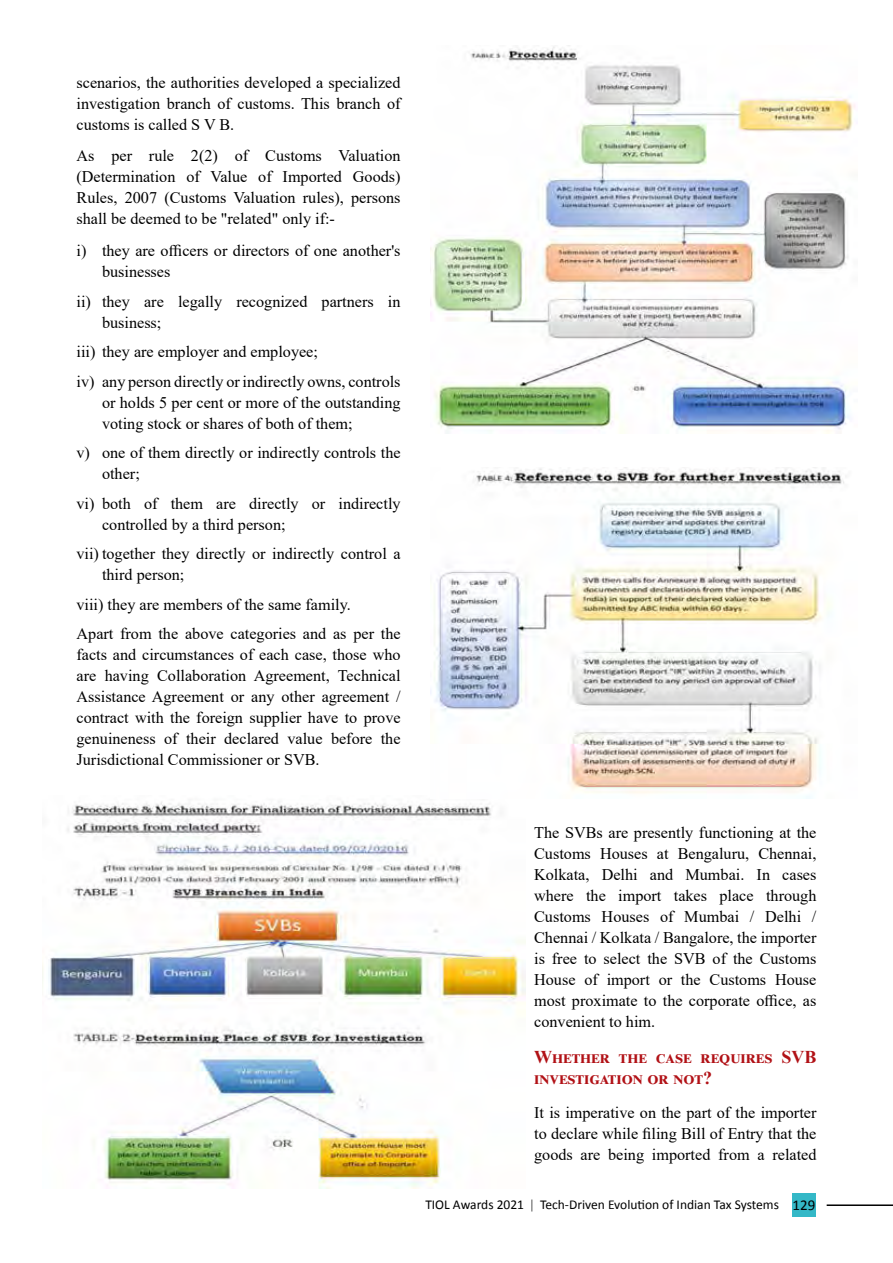
<style>
.page{position:relative;width:893px;height:1263px;background:#fff}
.page>*{position:absolute;margin:0;border:0;box-sizing:border-box;transform-origin:0 0}
.t1{font:700 18px/21px "Times New Roman";letter-spacing:.025em;color:#b11116}
.t2{font:16.2px/21px "Times New Roman";color:#000}
.t3{font:13.5px "Calibri";color:#000}
.s1{font-size:15px}
</style>
<div class="page">
<hr style="left:827px;top:1204px;width:66px;height:2px;background:#000">
<div style="left:792px;top:1193px;width:24px;height:24px;background:#34b8c7"></div>
<img style="left:48px;top:801px;width:478px;height:388px">
<img style="left:434px;top:467px;width:410px;height:331px">
<img style="left:431px;top:46px;width:425px;height:388px">
<p class="t2" style="left:77px;top:71px;width:326px;text-align:justify">scenarios, the authorities developed a specialized investigation branch of customs. This branch of customs is called S V B.</p>
<p class="t2" style="left:77px;top:145px;width:326px;text-align:justify">As per rule 2(2) of Customs Valuation (Determination of Value of Imported Goods)<br>Rules, 2007 (Customs Valuation rules), persons shall be deemed to be "related" only if:-</p>
<p class="t2" style="left:102px;top:240px;width:300px;text-indent:-26px">i) they are officers or directors of one another's businesses</p>
<p class="t2" style="left:102px;top:290px;width:300px;text-indent:-26px">ii) they are legally recognized partners in business;</p>
<p class="t2" style="left:77px;top:336px;width:326px;line-height:29.5px">iii) they are employer and employee;<br>iv) any person directly or indirectly owns, controls</p>
<p class="t2" style="left:102px;top:391px;width:300px">or holds 5 per cent or more of the outstanding voting stock or shares of both of them;</p>
<p class="t2" style="left:102px;top:442px;width:300px;text-indent:-26px">v) one of them directly or indirectly controls the other;</p>
<p class="t2" style="left:102px;top:492px;width:300px;text-indent:-26px">vi) both of them are directly or indirectly controlled by a third person;</p>
<p class="t2" style="left:102px;top:543px;width:300px;text-indent:-26px">vii) together they directly or indirectly control a third person;</p>
<p class="t2" style="left:77px;top:589px;width:326px;line-height:29.5px">viii) they are members of the same family.<br>Apart from the above categories and as per the</p>
<p class="t2" style="left:77px;top:644px;width:326px;text-align:justify">facts and circumstances of each case, those who are having Collaboration Agreement, Technical Assistance Agreement or any other agreement / contract with the foreign supplier have to prove genuineness of their declared value before the Jurisdictional Commissioner or SVB.</p>
<p class="t2" style="left:534px;top:822px;width:284px;text-align:justify">The SVBs are presently functioning at the Customs Houses at Bengaluru, Chennai, Kolkata, Delhi and Mumbai. In cases where the import takes place through Customs Houses of Mumbai / Delhi / Chennai / Kolkata / Bangalore, the importer is free to select the SVB of the Customs House of import or the Customs House most proximate to the corporate office, as convenient to him.</p>
<p class="t1" style="left:534px;top:1046px;width:284px">Whether the case requires SVB investigation or not?</p>
<p class="t2" style="left:534px;top:1101px;width:284px;text-align:justify">It is imperative on the part of the importer to declare while filing Bill of Entry that the goods are being imported from a related</p>
<p class="t3" style="left:425px;top:1196px;width:391px">TIOL Awards 2021 | Tech-Driven Evolution of Indian Tax Systems <span class="s1">129</span></p>
</div>
